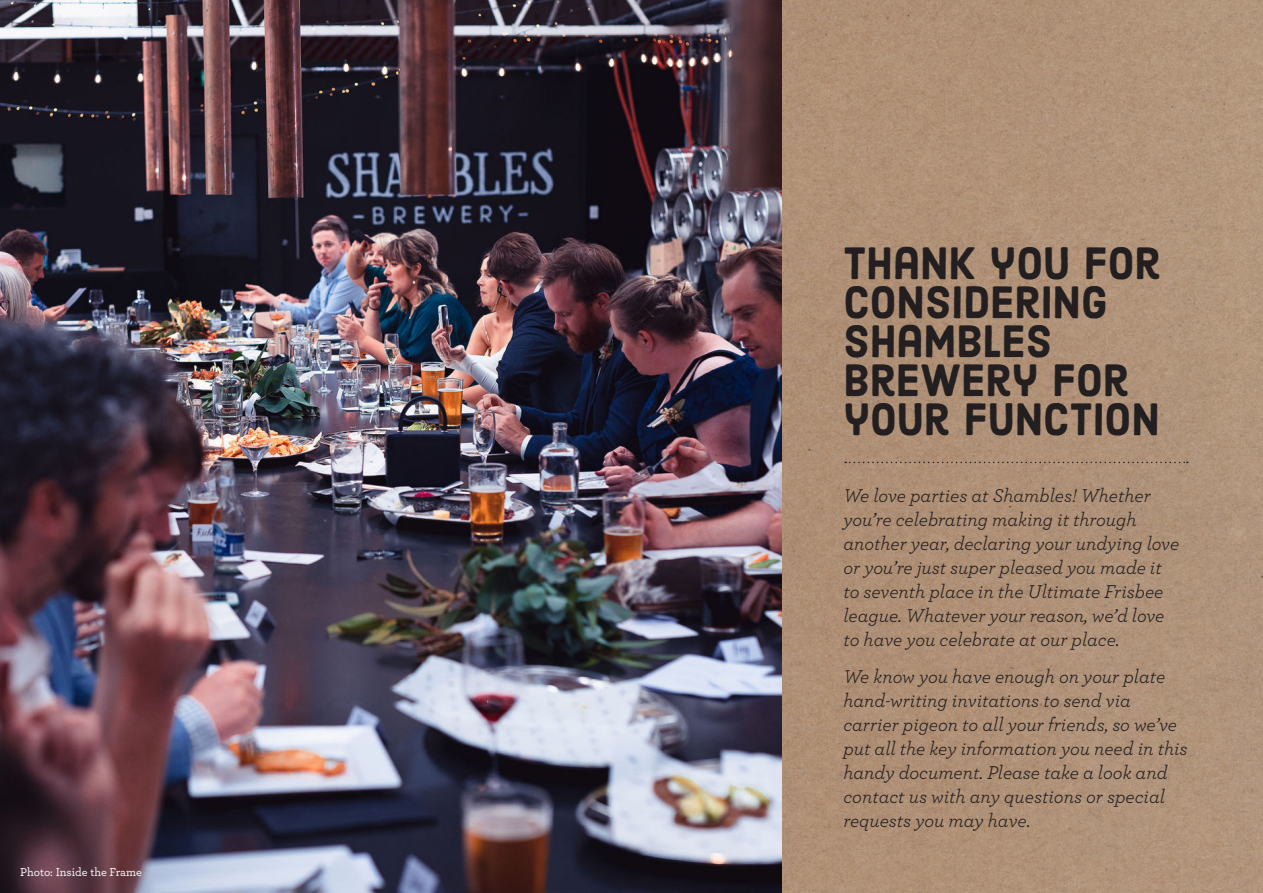
<style>
.page{position:relative;width:1263px;height:893px;background:#fff}
.page>*{position:absolute;margin:0;border:0;box-sizing:border-box;transform-origin:0 0}
.Heading{font:45px/39px "Harman Sans";color:#231f20}
.Body_Copy{font:italic 19.5px/24px "Archer";color:#231f20}
.Body_Copy-2{font:500 12px "Archer";color:#fff}
</style>
<div class="page">
<img style="left:781px;top:0;width:482px;height:893px">
<img style="left:0;top:0;width:781px;height:893px">
<svg style="left:845px;top:462px;width:343px;height:1px"></svg>
<p class="Body_Copy-2" style="left:20px;top:863px;width:123px">Photo: Inside the Frame</p>
<p class="Heading" style="left:843px;top:245px;width:319px">THANK YOU FOR<br>CONSIDERING<br>SHAMBLES<br>BREWERY FOR<br>YOUR FUNCTION</p>
<p class="Body_Copy" style="left:843px;top:482px;width:337px">We love parties at Shambles! Whether you’re celebrating making it through another year, declaring your undying love or you’re just super pleased you made it to seventh place in the Ultimate Frisbee league. Whatever your reason, we’d love to have you celebrate at our place.</p>
<p class="Body_Copy" style="left:843px;top:663px;width:346px">We know you have enough on your plate hand-writing invitations to send via carrier pigeon to all your friends, so we’ve put all the key information you need in this handy document. Please take a look and contact us with any questions or special requests you may have.</p>
</div>
